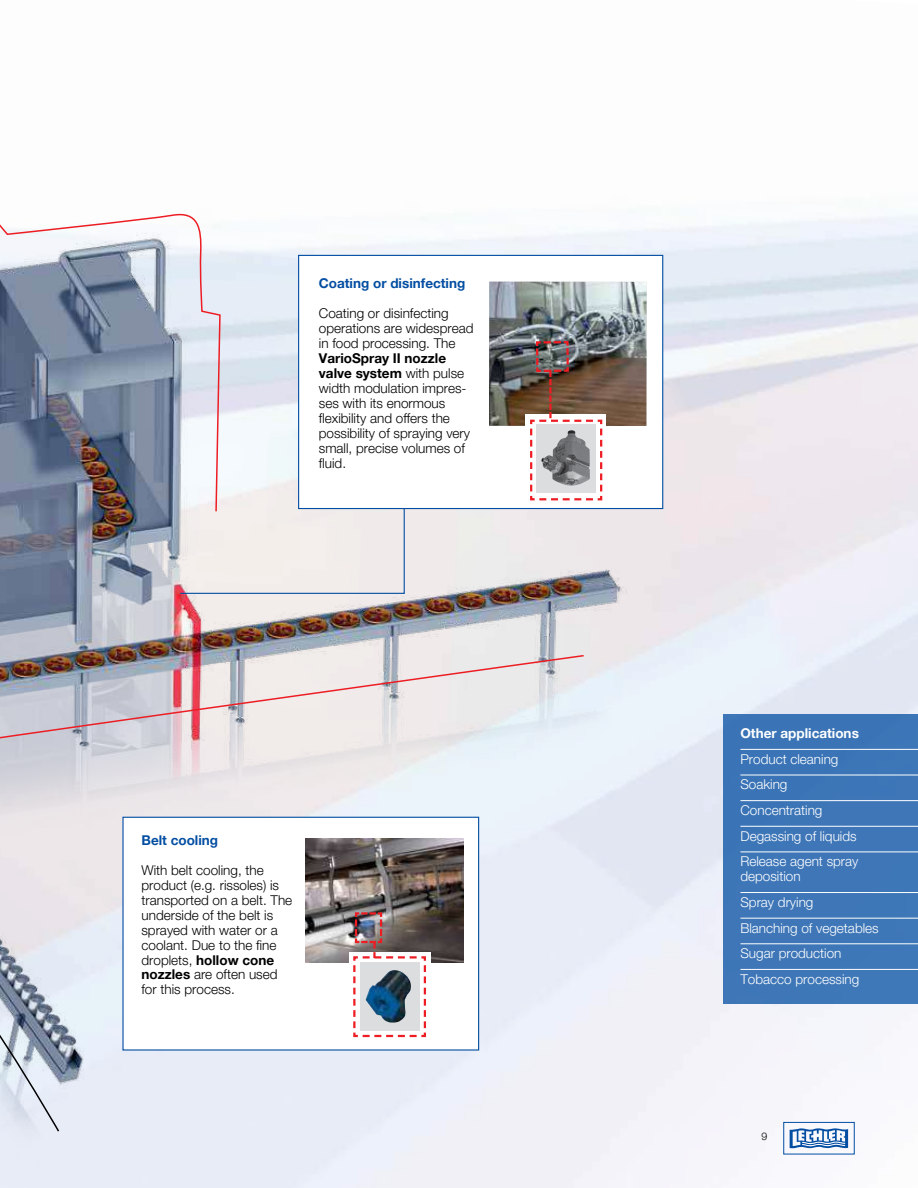
<style>
.page{position:relative;width:918px;height:1188px;background:#fff}
.page>*{position:absolute;margin:0;border:0;box-sizing:border-box;transform-origin:0 0}
.t1{font:300 13.5px/15px "Helvetica Neue LTW1 G";color:#000}
.t2{font:300 13.5px/25.7px "Helvetica Neue LTW1 G";color:#fff}
.t3{font:700 13.5px "Helvetica Neue LTW1 G";color:#034ea2}
.t4{font:700 13.5px "Helvetica Neue LTW1 G";color:#fff}
.t5{font:300 10.5px "Helvetica Neue LTW1 G";color:#000}
.s1{font-weight:700}
</style>
<div class="page">
<img style="left:0;top:204px;width:658px;height:756px">
<div style="left:122px;top:817px;width:357px;height:234px;background:#fff;border:1px solid #034ea2"></div>
<div style="left:298px;top:255px;width:365px;height:254px;background:#fff;border:1px solid #034ea2"></div>
<div style="left:179px;top:507px;width:226px;height:87px;background:#f2edeb"></div>
<div style="left:723px;top:714px;width:195px;height:290px;background:#3e76b7"></div>
<hr style="left:740px;top:749px;width:178px;height:1px;background:#fff">
<hr style="left:740px;top:775px;width:178px;height:1px;background:#fff">
<hr style="left:740px;top:800px;width:178px;height:1px;background:#fff">
<hr style="left:740px;top:826px;width:178px;height:1px;background:#fff">
<hr style="left:740px;top:852px;width:178px;height:1px;background:#fff">
<hr style="left:740px;top:892px;width:178px;height:1px;background:#fff">
<hr style="left:740px;top:918px;width:178px;height:1px;background:#fff">
<hr style="left:740px;top:943px;width:178px;height:1px;background:#fff">
<hr style="left:740px;top:969px;width:178px;height:1px;background:#fff">
<img style="left:0;top:780px;width:124px;height:401px">
<img style="left:306px;top:839px;width:157px;height:123px">
<div style="left:349px;top:952px;width:81px;height:89px;background:#fff"></div>
<img style="left:352px;top:911px;width:75px;height:127px">
<img style="left:489px;top:282px;width:158px;height:144px">
<div style="left:526px;top:414px;width:80px;height:92px;background:#fff"></div>
<img style="left:529px;top:340px;width:74px;height:161px">
<svg style="left:0;top:654px;width:585px;height:105px;background:#d8cfd4"></svg>
<svg style="left:0;top:209px;width:221px;height:304px"></svg>
<svg style="left:0;top:951px;width:60px;height:182px;background:#b9c1cf"></svg>
<div style="left:783px;top:1122px;width:72px;height:33px;border:1px solid #034ea2"></div>
<svg style="left:790px;top:1128px;width:58px;height:21px"></svg>
<p class="t3" style="left:319px;top:275px;width:148px">Coating or disinfecting</p>
<p class="t1" style="left:319px;top:305px;width:156px">Coating or disinfecting operations are widespread in food processing. The</p>
<p class="t1" style="left:319px;top:350px;width:153px"><span class="s1">VarioSpray II nozzle valve system</span> with pulse width modulation impres&shy;ses with its enormous flexibility and offers the possibility of spraying very small, precise volumes of fluid.</p>
<p class="t3" style="left:142px;top:831px;width:78px">Belt cooling</p>
<p class="t1" style="left:142px;top:862px;width:152px">With belt cooling, the product (e.g. rissoles) is transported on a belt. The underside of the belt is sprayed with water or a coolant. Due to the fine droplets, <span class="s1">hollow cone nozzles</span> are often used for this process.</p>
<p class="t4" style="left:740px;top:725px;width:120px">Other applications</p>
<p class="t2" style="left:740px;top:746px;width:120px">Product cleaning<br>Soaking<br>Concentrating<br>Degassing of liquids<br>Release agent spray</p>
<p class="t2" style="left:740px;top:864px;width:140px">deposition<br>Spray drying<br>Blanching of vegetables<br>Sugar production<br>Tobacco processing</p>
<p class="t5" style="left:762px;top:1130px;width:7px">9</p>
</div>
